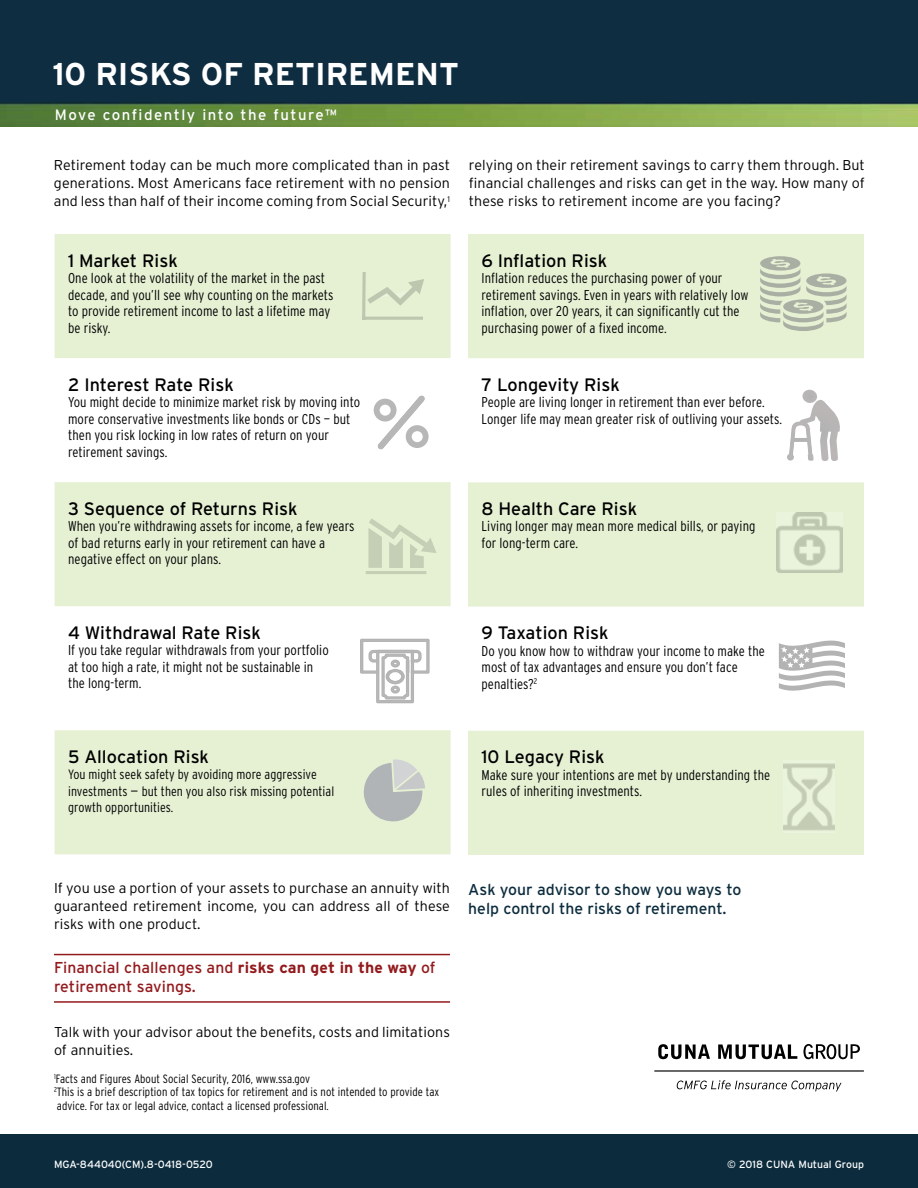
<style>
.page{position:relative;width:918px;height:1188px;background:#fff}
.page>*{position:absolute;margin:0;border:0;box-sizing:border-box;transform-origin:0 0}
.t1{font:700 31.5px "Interstate";color:#fff}
.t2{font:18px "Interstate";color:#000}
.t3{font:15.75px/18.9px "Interstate";letter-spacing:.005em;color:#931a1d}
.t4{font:15.75px/18.9px "Interstate";color:#0c2c3d}
.t5{font:15px "Interstate";letter-spacing:.1em;color:#fff}
.t6{font:300 condensed 14.25px/16.5px "Interstate";letter-spacing:.005em;color:#000}
.t7{font:300 14.25px/18px "Interstate";letter-spacing:.005em;color:#000;text-align:justify}
.t8{font:300 condensed 13.5px/16.5px "Interstate";letter-spacing:.005em;color:#000}
.t9{font:300 condensed 12px/13.5px "Interstate";letter-spacing:.005em;color:#000}
.t10{font:10.5px "Interstate";color:#fff}
.s1{font-stretch:normal}
.s2{font-weight:700}
</style>
<div class="page">
<div style="left:0;top:1134px;width:918px;height:54px;background:#0c2c3d"></div>
<img style="left:0;top:0;width:918px;height:126px">
<hr style="left:654px;top:1070px;width:210px;height:2px;background:#000">
<svg style="left:658px;top:1044px;width:52px;height:15px"></svg>
<svg style="left:718px;top:1044px;width:79px;height:15px"></svg>
<svg style="left:803px;top:1044px;width:57px;height:15px"></svg>
<svg style="left:677px;top:1080px;width:165px;height:12px"></svg>
<svg style="left:55px;top:234px;width:396px;height:620px;fill:#e6f1d4"></svg>
<svg style="left:468px;top:234px;width:396px;height:621px;fill:#e6f1d4"></svg>
<hr style="left:54px;top:954px;width:396px;height:1px;background:#931a1d">
<hr style="left:54px;top:1001px;width:396px;height:2px;background:#931a1d">
<svg style="left:779px;top:641px;width:66px;height:50px"></svg>
<svg style="left:787px;top:390px;width:53px;height:71px"></svg>
<svg style="left:374px;top:396px;width:55px;height:53px"></svg>
<svg style="left:375px;top:400px;width:21px;height:21px"></svg>
<div style="left:374px;top:399px;width:23px;height:23px;border:2px solid #000;border-radius:50%"></div>
<div style="left:407px;top:426px;width:21px;height:21px;background:#b7b7b7;border-radius:50%"></div>
<div style="left:406px;top:425px;width:23px;height:23px;border:2px solid #000;border-radius:50%"></div>
<div style="left:380px;top:405px;width:11px;height:11px;background:#fff;border-radius:50%"></div>
<div style="left:412px;top:431px;width:11px;height:11px;background:#fff;border-radius:50%"></div>
<hr style="left:366px;top:571px;width:60px;height:3px;background:#010101">
<svg style="left:366px;top:518px;width:71px;height:50px;background:#d7e2c7"></svg>
<img style="left:784px;top:761px;width:51px;height:72px">
<img style="left:777px;top:512px;width:65px;height:60px">
<svg style="left:362px;top:272px;width:62px;height:48px;background:#dbe6ca"></svg>
<svg style="left:760px;top:256px;width:87px;height:75px;background:#ccd5bf"></svg>
<svg style="left:360px;top:639px;width:70px;height:64px"></svg>
<svg style="left:364px;top:759px;width:61px;height:62px;background:#c5cac3"></svg>
<h1 class="t1" style="left:52px;top:56px;width:408px">10 RISKS OF RETIREMENT</h1>
<p class="t5" style="left:55px;top:106px;width:284px">Move confidently into the future™</p>
<p class="t7" style="left:54px;top:156px;width:398px">Retirement today can be much more complicated than in past generations. Most Americans face retirement with no pension and less than half of their income coming from Social Security,<sup>1</sup></p>
<p class="t2" style="left:68px;top:250px;width:111px">1 Market Risk</p>
<p class="t6" style="left:68px;top:270px;width:267px">One look at the volatility of the market in the past decade, and you’ll see why counting on the markets to provide retirement income to last a lifetime may be risky.</p>
<p class="t2" style="left:68px;top:374px;width:167px">2 Interest Rate Risk</p>
<p class="t6" style="left:68px;top:394px;width:294px">You might decide to minimize market risk by moving into more conservative investments like bonds or CDs — but then you risk locking in low rates of return on your retirement savings.</p>
<p class="t2" style="left:68px;top:498px;width:231px">3 Sequence of Returns Risk</p>
<p class="t6" style="left:68px;top:518px;width:288px">When you’re withdrawing assets for income, a few years of bad returns early in your retirement can have a negative effect on your plans.</p>
<p class="t7" style="left:469px;top:156px;width:397px">relying on their retirement savings to carry them through. But financial challenges and risks can get in the way. How many of these risks to retirement income are you facing?</p>
<p class="t2" style="left:482px;top:250px;width:127px">6 Inflation Risk</p>
<p class="t6" style="left:482px;top:270px;width:268px">Inflation reduces the purchasing power of your retirement savings. Even in years with relatively low inflation, over 20 years, it can significantly cut the purchasing power of a fixed income.</p>
<p class="t2" style="left:482px;top:374px;width:140px">7 Longevity Risk</p>
<p class="t6" style="left:482px;top:394px;width:302px">People are living longer in retirement than ever before.<br>Longer life may mean greater risk of outliving your assets.</p>
<p class="t2" style="left:482px;top:499px;width:157px">8 Health Care Risk</p>
<p class="t6" style="left:482px;top:518px;width:276px">Living longer may mean more medical bills, or paying for long-term care.</p>
<p class="t2" style="left:68px;top:622px;width:194px">4 Withdrawal Rate Risk</p>
<p class="t6" style="left:68px;top:642px;width:262px">If you take regular withdrawals from your portfolio at too high a rate, it might not be sustainable in the long-term.</p>
<p class="t2" style="left:68px;top:746px;width:143px">5 Allocation Risk</p>
<p class="t8" style="left:68px;top:766px;width:268px">You might seek safety by avoiding more aggressive investments <span class="s1">—</span> but then you also risk missing potential growth opportunities.</p>
<p class="t2" style="left:482px;top:623px;width:129px">9 Taxation Risk</p>
<p class="t6" style="left:482px;top:642px;width:285px">Do you know how to withdraw your income to make the most of tax advantages and ensure you don’t face penalties?<sup>2</sup></p>
<p class="t2" style="left:482px;top:747px;width:125px">10 Legacy Risk</p>
<p class="t6" style="left:482px;top:766px;width:290px">Make sure your intentions are met by understanding the rules of inheriting investments.</p>
<p class="t7" style="left:54px;top:879px;width:398px">If you use a portion of your assets to purchase an annuity with guaranteed retirement income, you can address all of these risks with one product.</p>
<p class="t3" style="left:54px;top:958px;width:383px">Financial challenges and <span class="s2">risks can get in the way</span> of retirement savings.</p>
<p class="t7" style="left:54px;top:1023px;width:398px">Talk with your advisor about the benefits, costs and limitations of annuities.</p>
<p class="t9" style="left:54px;top:1072px;width:387px"><sup>1</sup>Facts and Figures About Social Security, 2016, www.ssa.gov<br><sup>2</sup>This is a brief description of tax topics for retirement and is not intended to provide tax advice. For tax or legal advice, contact a licensed professional.</p>
<p class="t4" style="left:468px;top:880px;width:275px">Ask your advisor to show you ways to help control the risks of retirement.</p>
<p class="t10" style="left:54px;top:1158px;width:160px">MGA-844040(CM).8-0418-0520</p>
<p class="t10" style="left:727px;top:1158px;width:138px">© 2018 CUNA Mutual Group</p>
</div>
